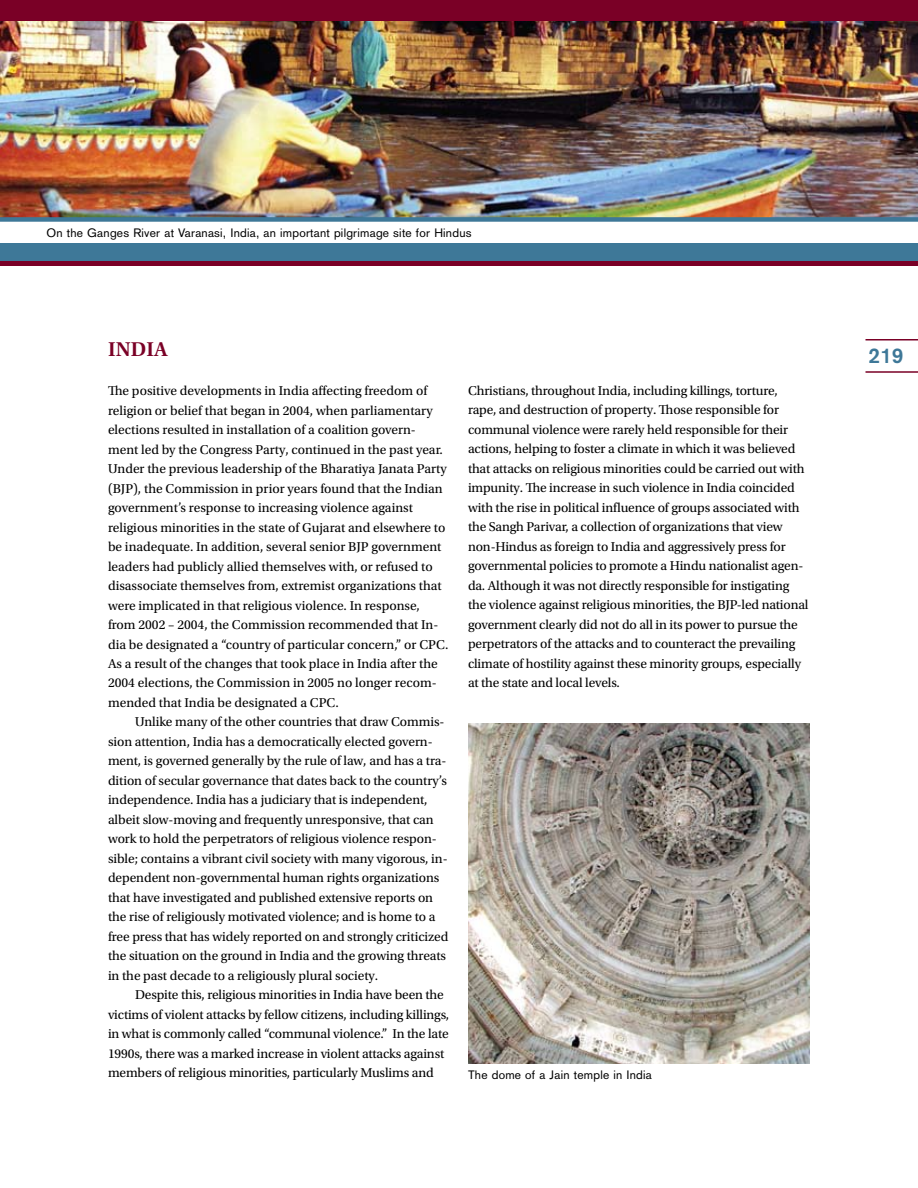
<style>
.page{position:relative;width:918px;height:1188px;background:#fff}
.page>*{position:absolute;margin:0;border:0;box-sizing:border-box;transform-origin:0 0}
.t1{font:600 21px "Utopia Std";letter-spacing:.01em;color:#7a0026}
.t2{font:700 21px "Akzidenz Grotesk";color:#3e7898}
.t3{font:13.5px/19.5px "Utopia Std";letter-spacing:-.005em;color:#000}
.t4{font:12px "Akzidenz Grotesk";letter-spacing:.02em;color:#000}
</style>
<div class="page">
<hr style="left:866px;top:339px;width:52px;height:1px;background:#7a0026">
<hr style="left:866px;top:371px;width:52px;height:2px;background:#7a0026">
<img style="left:468px;top:723px;width:341px;height:340px">
<div style="left:1px;top:243px;width:917px;height:21px;background:#3e7898"></div>
<div style="left:0;top:261px;width:918px;height:5px;background:#7a0026"></div>
<img style="left:0;top:21px;width:918px;height:196px">
<div style="left:0;top:0;width:918px;height:21px;background:#7a0026"></div>
<div style="left:0;top:217px;width:918px;height:5px;background:#3e7898"></div>
<p class="t4" style="left:46px;top:226px;width:427px">On the Ganges River at Varanasi, India, an important pilgrimage site for Hindus</p>
<h1 class="t1" style="left:108px;top:337px;width:61px">INDIA</h1>
<p class="t3" style="left:108px;top:381px;width:342px">The positive developments in India affecting freedom of religion or belief that began in 2004, when parliamentary elections resulted in installation of a coalition govern&shy;ment led by the Congress Party, continued in the past year.<br>Under the previous leadership of the Bharatiya Janata Party (BJP), the Commission in prior years found that the Indian government’s response to increasing violence against religious minorities in the state of Gujarat and elsewhere to be inadequate. In addition, several senior BJP government leaders had publicly allied themselves with, or refused to disassociate themselves from, extremist organizations that were implicated in that religious violence. In response, from 2002 – 2004, the Commission recommended that In&shy;dia be designated a “country of particular concern,” or CPC.<br>As a result of the changes that took place in India after the 2004 elections, the Commission in 2005 no longer recom&shy;mended that India be designated a CPC.</p>
<p class="t3" style="left:108px;top:713px;width:342px;text-indent:27px">Unlike many of the other countries that draw Commis&shy;sion attention, India has a democratically elected govern&shy;ment, is governed generally by the rule of law, and has a tra&shy;dition of secular governance that dates back to the country’s independence. India has a judiciary that is independent, albeit slow-moving and frequently unresponsive, that can work to hold the perpetrators of religious violence respon&shy;sible; contains a vibrant civil society with many vigorous, in&shy;dependent non-governmental human rights organizations that have investigated and published extensive reports on the rise of religiously motivated violence; and is home to a free press that has widely reported on and strongly criticized the situation on the ground in India and the growing threats in the past decade to a religiously plural society.</p>
<p class="t3" style="left:108px;top:986px;width:343px;text-indent:27px">Despite this, religious minorities in India have been the victims of violent attacks by fellow citizens, including killings, in what is commonly called “communal violence.” In the late 1990s, there was a marked increase in violent attacks against members of religious minorities, particularly Muslims and</p>
<p class="t3" style="left:468px;top:381px;width:342px">Christians, throughout India, including killings, torture, rape, and destruction of property. Those responsible for communal violence were rarely held responsible for their actions, helping to foster a climate in which it was believed that attacks on religious minorities could be carried out with impunity. The increase in such violence in India coincided with the rise in political influence of groups associated with the Sangh Parivar, a collection of organizations that view non-Hindus as foreign to India and aggressively press for governmental policies to promote a Hindu nationalist agen&shy;da. Although it was not directly responsible for instigating the violence against religious minorities, the BJP-led national government clearly did not do all in its power to pursue the perpetrators of the attacks and to counteract the prevailing climate of hostility against these minority groups, especially at the state and local levels.</p>
<p class="t4" style="left:468px;top:1068px;width:185px">The dome of a Jain temple in India</p>
<h1 class="t2" style="left:868px;top:343px;width:37px">219</h1>
</div>
